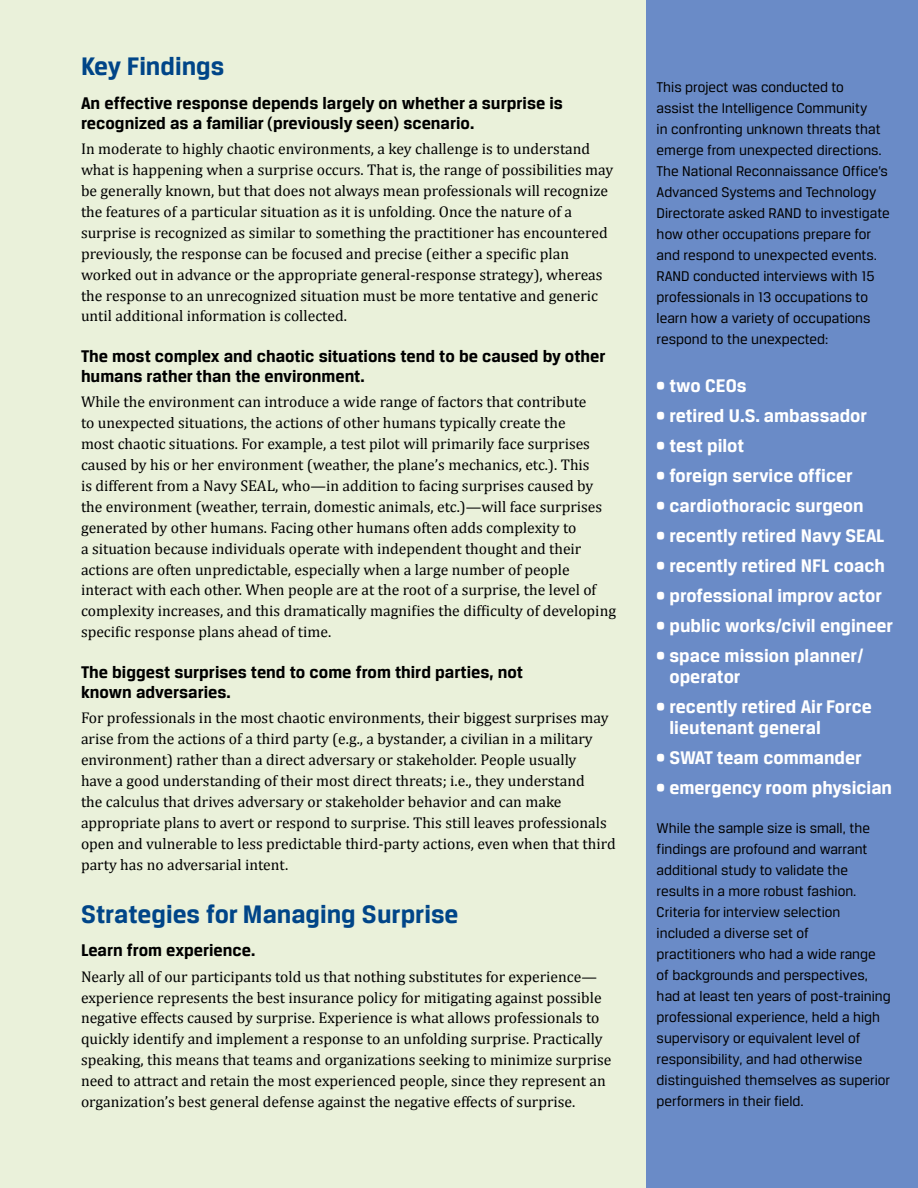
<style>
.page{position:relative;width:918px;height:1188px;background:#fff}
.page>*{position:absolute;margin:0;border:0;box-sizing:border-box;transform-origin:0 0}
.t1{font:700 27px "Breuer Text";color:#004588}
.t2{font:700 19.5px/21px "Breuer Text";color:#fff}
.t3{font:700 18px/20.2px "Breuer Text";color:#000}
.t4{font:15.6px/20.9px "Cambria";color:#000}
.t5{font:15px/21px "Breuer Text";color:#000}
</style>
<div class="page">
<div style="left:0;top:0;width:647px;height:1188px;background:#eaf1da"></div>
<div style="left:647px;top:0;width:271px;height:1188px;background:#6a8bc7"></div>
<h1 class="t1" style="left:81px;top:51px;width:145px">Key Findings</h1>
<p class="t3" style="left:81px;top:92px;width:483px">An effective response depends largely on whether a surprise is recognized as a familiar (previously seen) scenario.</p>
<p class="t4" style="left:81px;top:139px;width:534px">In moderate to highly chaotic environments, a key challenge is to understand what is happening when a surprise occurs. That is, the range of possibilities may be generally known, but that does not always mean professionals will recognize the features of a particular situation as it is unfolding. Once the nature of a surprise is recognized as similar to something the practitioner has encountered previously, the response can be focused and precise (either a specific plan worked out in advance or the appropriate general-response strategy), whereas the response to an unrecognized situation must be more tentative and generic until additional information is collected.</p>
<p class="t3" style="left:81px;top:346px;width:526px">The most complex and chaotic situations tend to be caused by other humans rather than the environment.</p>
<p class="t4" style="left:81px;top:392px;width:537px">While the environment can introduce a wide range of factors that contribute<br>to unexpected situations, the actions of other humans typically create the<br>most chaotic situations. For example, a test pilot will primarily face surprises caused by his or her environment (weather, the plane’s mechanics, etc.). This<br>is different from a Navy SEAL, who—in addition to facing surprises caused by the environment (weather, terrain, domestic animals, etc.)—will face surprises generated by other humans. Facing other humans often adds complexity to<br>a situation because individuals operate with independent thought and their actions are often unpredictable, especially when a large number of people interact with each other. When people are at the root of a surprise, the level of complexity increases, and this dramatically magnifies the difficulty of developing specific response plans ahead of time.</p>
<p class="t3" style="left:81px;top:661px;width:444px">The biggest surprises tend to come from third parties, not known adversaries.</p>
<p class="t4" style="left:81px;top:707px;width:536px">For professionals in the most chaotic environments, their biggest surprises may arise from the actions of a third party (e.g., a bystander, a civilian in a military environment) rather than a direct adversary or stakeholder. People usually<br>have a good understanding of their most direct threats; i.e., they understand<br>the calculus that drives adversary or stakeholder behavior and can make appropriate plans to avert or respond to surprise. This still leaves professionals open and vulnerable to less predictable third-party actions, even when that third party has no adversarial intent.</p>
<h1 class="t1" style="left:81px;top:899px;width:379px">Strategies for Managing Surprise</h1>
<p class="t3" style="left:81px;top:940px;width:176px">Learn from experience.</p>
<p class="t4" style="left:81px;top:966px;width:532px">Nearly all of our participants told us that nothing substitutes for experience— experience represents the best insurance policy for mitigating against possible negative effects caused by surprise. Experience is what allows professionals to quickly identify and implement a response to an unfolding surprise. Practically speaking, this means that teams and organizations seeking to minimize surprise need to attract and retain the most experienced people, since they represent an organization’s best general defense against the negative effects of surprise.</p>
<p class="t5" style="left:657px;top:77px;width:235px">This project was conducted to<br>assist the Intelligence Community<br>in confronting unknown threats that emerge from unexpected directions.<br>The National Reconnaissance Office’s Advanced Systems and Technology Directorate asked RAND to investigate how other occupations prepare for and respond to unexpected events.<br>RAND conducted interviews with 15 professionals in 13 occupations to learn how a variety of occupations respond to the unexpected:</p>
<p class="t2" style="left:657px;top:375px;width:92px">• two CEOs</p>
<p class="t2" style="left:657px;top:405px;width:212px">• retired U.S. ambassador</p>
<p class="t2" style="left:657px;top:435px;width:89px">• test pilot</p>
<p class="t2" style="left:657px;top:465px;width:198px">• foreign service officer</p>
<p class="t2" style="left:657px;top:495px;width:209px">• cardiothoracic surgeon</p>
<p class="t2" style="left:657px;top:525px;width:229px">• recently retired Navy SEAL</p>
<p class="t2" style="left:657px;top:555px;width:230px">• recently retired NFL coach</p>
<p class="t2" style="left:657px;top:585px;width:227px">• professional improv actor</p>
<p class="t2" style="left:657px;top:615px;width:238px">• public works/civil engineer</p>
<p class="t2" style="left:670px;top:645px;width:196px;text-indent:-13px">• space mission planner/ operator</p>
<p class="t2" style="left:670px;top:696px;width:204px;text-indent:-13px">• recently retired Air Force lieutenant general</p>
<p class="t2" style="left:657px;top:747px;width:207px">• SWAT team commander</p>
<p class="t2" style="left:657px;top:777px;width:237px">• emergency room physician</p>
<p class="t5" style="left:657px;top:818px;width:236px">While the sample size is small, the findings are profound and warrant additional study to validate the results in a more robust fashion.<br>Criteria for interview selection included a diverse set of practitioners who had a wide range of backgrounds and perspectives, had at least ten years of post-training professional experience, held a high supervisory or equivalent level of responsibility, and had otherwise distinguished themselves as superior performers in their field.</p>
</div>
